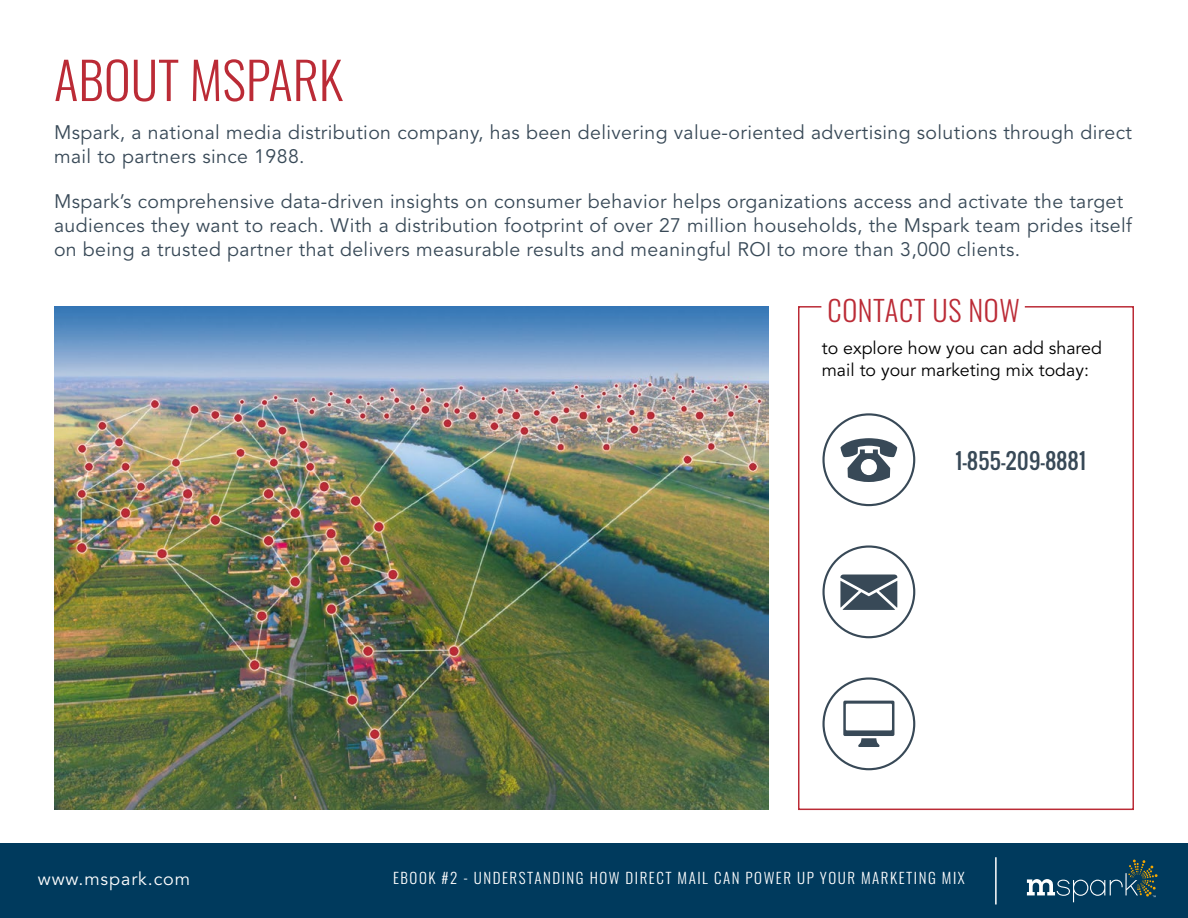
<style>
.page{position:relative;width:1188px;height:918px;background:#fff}
.page>*{position:absolute;margin:0;border:0;box-sizing:border-box;transform-origin:0 0}
.t1{font:300 51px "Oswald";color:#bb2b36}
.t2{font:300 28.5px "Oswald";letter-spacing:.02em;color:#bb2b36}
.t3{font:21.6px "Oswald";letter-spacing:.02em;color:#384957}
.t4{font:19.5px/24px "Avenir LT Std";letter-spacing:.02em;color:#384957}
.t5{font:18px "Avenir LT Std";letter-spacing:.05em;color:#fff}
.t6{font:17.85px/21.5px "Avenir LT Std";color:#000}
.t7{font:300 15px "Oswald";letter-spacing:.1em;color:#fff}
</style>
<div class="page">
<div style="left:0;top:844px;width:1188px;height:74px;background:#003a5d"></div>
<svg style="left:1027px;top:859px;width:131px;height:43px"></svg>
<hr style="left:995px;top:857px;width:2px;height:47px;background:#fff">
<img style="left:54px;top:306px;width:715px;height:503px">
<svg style="left:798px;top:306px;width:336px;height:505px"></svg>
<h1 class="t1" style="left:54px;top:35px;width:290px">ABOUT MSPARK</h1>
<p class="t4" style="left:54px;top:120px;width:1079px">Mspark, a national media distribution company, has been delivering value-oriented advertising solutions through direct mail to partners since 1988.</p>
<p class="t4" style="left:54px;top:190px;width:1080px">Mspark’s comprehensive data-driven insights on consumer behavior helps organizations access and activate the target audiences they want to reach. With a distribution footprint of over 27 million households, the Mspark team prides itself on being a trusted partner that delivers measurable results and meaningful ROI to more than 3,000 clients.</p>
<h2 class="t2" style="left:828px;top:285px;width:194px">CONTACT US NOW</h2>
<p class="t6" style="left:822px;top:338px;width:282px">to explore how you can add shared mail to your marketing mix today:</p>
<p class="t3" style="left:956px;top:444px;width:132px">1-855-209-8881</p>
<p class="t5" style="left:38px;top:869px;width:154px">www.mspark.com</p>
<p class="t7" style="left:393px;top:864px;width:573px">EBOOK #2 - UNDERSTANDING HOW DIRECT MAIL CAN POWER UP YOUR MARKETING MIX</p>
</div>
